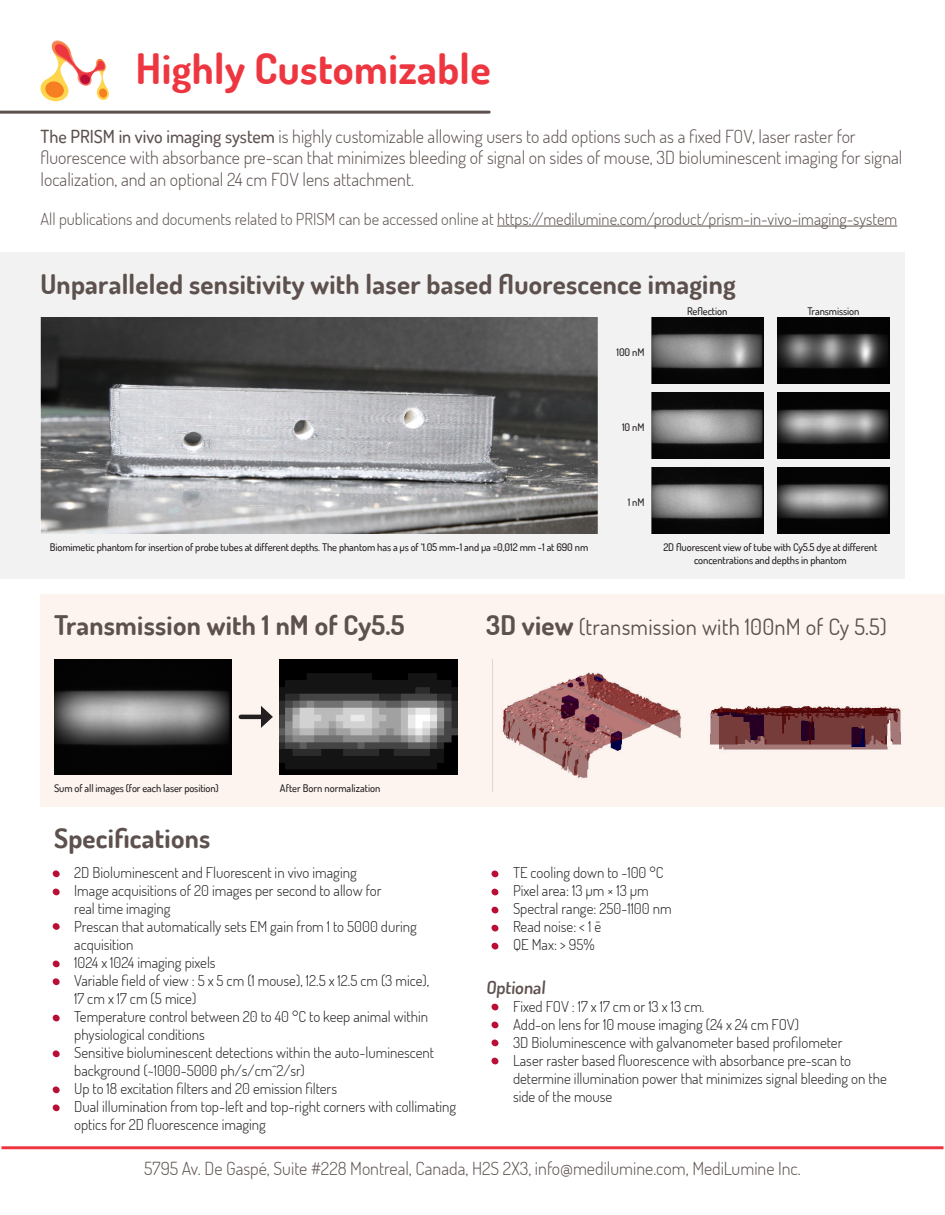
<style>
.page{position:relative;width:945px;height:1215px;background:#fff}
.page>*{position:absolute;margin:0;border:0;box-sizing:border-box;transform-origin:0 0}
.t1{font:700 42px "Terminal Dosis";letter-spacing:.01em;color:#ee3640}
.t2{font:700 27px "Terminal Dosis";letter-spacing:.01em;color:#5d514e}
.t3{font:22.5px "Terminal Dosis";letter-spacing:.01em;color:#5d514e}
.t4{font:300 18px/21.6px "Terminal Dosis";color:#5d514e}
.t5{font:600 18px "Terminal Dosis";color:#5d514e}
.t6{font:300 16.5px "Terminal Dosis";color:#5d514e}
.t7{font:300 15px/18px "Terminal Dosis";color:#231f20}
.t8{font:500 10.5px/12.6px "Terminal Dosis";letter-spacing:-.01em;color:#231f20;text-align:center}
.s1{font-weight:500}
.s2{font-weight:700;font-size:27px}
</style>
<div class="page">
<hr style="left:497px;top:226px;width:400px;height:1px;background:#5d514e">
<svg style="left:40px;top:40px;width:69px;height:61px"></svg>
<div style="left:99px;top:88px;width:8px;height:10px;background:#f57f21;border-radius:50%"></div>
<div style="left:80px;top:74px;width:10px;height:10px;background:#b90f36;border-radius:50%"></div>
<hr style="left:0;top:111px;width:489px;height:3px;background:#5d514e">
<hr style="left:2px;top:1146px;width:942px;height:3px;background:#ee3640">
<div style="left:0;top:252px;width:905px;height:327px;background:#f3f2f2"></div>
<img style="left:40px;top:318px;width:558px;height:216px">
<img style="left:651px;top:318px;width:112px;height:66px">
<img style="left:651px;top:393px;width:112px;height:66px">
<img style="left:651px;top:468px;width:112px;height:66px">
<img style="left:777px;top:318px;width:113px;height:66px">
<img style="left:777px;top:393px;width:113px;height:66px">
<img style="left:777px;top:468px;width:113px;height:66px">
<div style="left:41px;top:594px;width:904px;height:213px;background:#fdf4f0"></div>
<img style="left:54px;top:659px;width:178px;height:115px">
<img style="left:492px;top:659px;width:189px;height:133px">
<img style="left:280px;top:659px;width:178px;height:115px">
<img style="left:709px;top:705px;width:193px;height:45px">
<hr style="left:241px;top:715px;width:24px;height:4px;background:#231f20">
<svg style="left:261px;top:706px;width:12px;height:22px"></svg>
<div style="left:53px;top:870px;width:7px;height:7px;background:#b90f36;border-radius:50%"></div>
<div style="left:491px;top:870px;width:7px;height:7px;background:#b90f36;border-radius:50%"></div>
<div style="left:53px;top:888px;width:7px;height:7px;background:#b90f36;border-radius:50%"></div>
<svg style="left:491px;top:888px;width:7px;height:8px"></svg>
<div style="left:53px;top:923px;width:7px;height:7px;background:#b90f36;border-radius:50%"></div>
<svg style="left:491px;top:906px;width:7px;height:8px"></svg>
<div style="left:53px;top:960px;width:7px;height:7px;background:#b90f36;border-radius:50%"></div>
<div style="left:491px;top:924px;width:7px;height:8px;background:#b90f36;border-radius:50%"></div>
<div style="left:53px;top:978px;width:7px;height:7px;background:#b90f36;border-radius:50%"></div>
<div style="left:491px;top:943px;width:7px;height:7px;background:#b90f36;border-radius:50%"></div>
<div style="left:53px;top:1014px;width:7px;height:8px;background:#b90f36;border-radius:50%"></div>
<div style="left:53px;top:1050px;width:7px;height:7px;background:#b90f36;border-radius:50%"></div>
<svg style="left:491px;top:1003px;width:7px;height:8px"></svg>
<div style="left:491px;top:1021px;width:7px;height:7px;background:#b90f36;border-radius:50%"></div>
<div style="left:53px;top:1086px;width:7px;height:7px;background:#b90f36;border-radius:50%"></div>
<div style="left:53px;top:1104px;width:7px;height:7px;background:#b90f36;border-radius:50%"></div>
<div style="left:491px;top:1039px;width:7px;height:7px;background:#b90f36;border-radius:50%"></div>
<svg style="left:491px;top:1057px;width:7px;height:8px"></svg>
<h1 class="t1" style="left:136px;top:52px;width:356px">Highly Customizable</h1>
<p class="t4" style="left:40px;top:125px;width:863px"><span class="s1">The PRISM in vivo imaging system</span> is highly customizable allowing users to add options such as a fixed FOV, laser raster for fluorescence with absorbance pre-scan that minimizes bleeding of signal on sides of mouse, 3D bioluminescent imaging for signal localization, and an optional 24 cm FOV lens attachment.</p>
<p class="t6" style="left:40px;top:209px;width:858px">All publications and documents related to PRISM can be accessed online at https://medilumine.com/product/prism-in-vivo-imaging-system</p>
<h2 class="t2" style="left:40px;top:266px;width:697px">Unparalleled sensitivity with laser based fluorescence imaging</h2>
<p class="t8" style="left:617px;top:347px;width:29px">100 nM</p>
<p class="t8" style="left:622px;top:422px;width:24px">10 nM</p>
<p class="t8" style="left:628px;top:497px;width:18px">1 nM</p>
<p class="t8" style="left:687px;top:304px;width:42px">Reflection</p>
<p class="t8" style="left:808px;top:306px;width:53px">Transmission</p>
<p class="t8" style="left:50px;top:542px;width:540px">Biomimetic phantom for insertion of probe tubes at different depths. The phantom has a μs of ’1.05 mm-1 and μa =0,012 mm -1 at 690 nm</p>
<p class="t8" style="left:663px;top:541px;width:215px">2D fluorescent view of tube with Cy5.5 dye at different concentrations and depths in phantom</p>
<h2 class="t2" style="left:54px;top:615px;width:352px">Transmission with 1 nM of Cy5.5</h2>
<h3 class="t3" style="left:486px;top:618px;width:402px"><span class="s2">3D view</span> (transmission with 100nM of Cy 5.5)</h3>
<p class="t8" style="left:54px;top:783px;width:166px">Sum of all images (for each laser position)</p>
<p class="t8" style="left:280px;top:783px;width:102px">After Born normalization</p>
<h2 class="t2" style="left:54px;top:821px;width:158px">Specifications</h2>
<p class="t7" style="left:54px;top:864px;width:304px">• 2D Bioluminescent and Fluorescent in vivo imaging</p>
<p class="t7" style="left:74px;top:882px;width:309px;text-indent:-20px">• Image acquisitions of 20 images per second to allow for real time imaging</p>
<p class="t7" style="left:74px;top:918px;width:344px;text-indent:-20px">• Prescan that automatically sets EM gain from 1 to 5000 during acquisition</p>
<p class="t7" style="left:54px;top:954px;width:163px">• 1024 x 1024 imaging pixels</p>
<p class="t7" style="left:74px;top:972px;width:357px;text-indent:-20px">• Variable field of view : 5 x 5 cm (1 mouse), 12.5 x 12.5 cm (3 mice),<br>17 cm x 17 cm (5 mice)</p>
<p class="t7" style="left:74px;top:1008px;width:355px;text-indent:-20px">• Temperature control between 20 to 40 °C to keep animal within physiological conditions</p>
<p class="t7" style="left:74px;top:1044px;width:361px;text-indent:-20px">• Sensitive bioluminescent detections within the auto-luminescent background (~1000-5000 ph/s/cm^2/sr)</p>
<p class="t7" style="left:54px;top:1080px;width:285px">• Up to 18 excitation filters and 20 emission filters</p>
<p class="t7" style="left:74px;top:1098px;width:384px;text-indent:-20px">• Dual illumination from top-left and top-right corners with collimating optics for 2D fluorescence imaging</p>
<p class="t7" style="left:493px;top:864px;width:172px">• TE cooling down to -100 °C</p>
<p class="t7" style="left:493px;top:882px;width:157px">• Pixel area: 13 μm × 13 μm</p>
<p class="t7" style="left:493px;top:900px;width:180px">• Spectral range: 250-1100 nm</p>
<p class="t7" style="left:493px;top:918px;width:110px">• Read noise: &lt; 1 ē</p>
<p class="t7" style="left:493px;top:936px;width:104px">• QE Max: &gt; 95%</p>
<p class="t5" style="left:486px;top:980px;width:63px">Optional</p>
<p class="t7" style="left:493px;top:997px;width:213px">• Fixed FOV : 17 x 17 cm or 13 x 13 cm.</p>
<p class="t7" style="left:493px;top:1015px;width:308px">• Add-on lens for 10 mouse imaging (24 x 24 cm FOV)</p>
<p class="t7" style="left:493px;top:1033px;width:351px">• 3D Bioluminescence with galvanometer based profilometer</p>
<p class="t7" style="left:513px;top:1051px;width:375px;text-indent:-20px">• Laser raster based fluorescence with absorbance pre-scan to determine illumination power that minimizes signal bleeding on the side of the mouse</p>
<p class="t4" style="left:144px;top:1157px;width:658px">5795 Av. De Gaspé, Suite #228 Montreal, Canada, H2S 2X3, info@medilumine.com, MediLumine Inc.</p>
</div>
